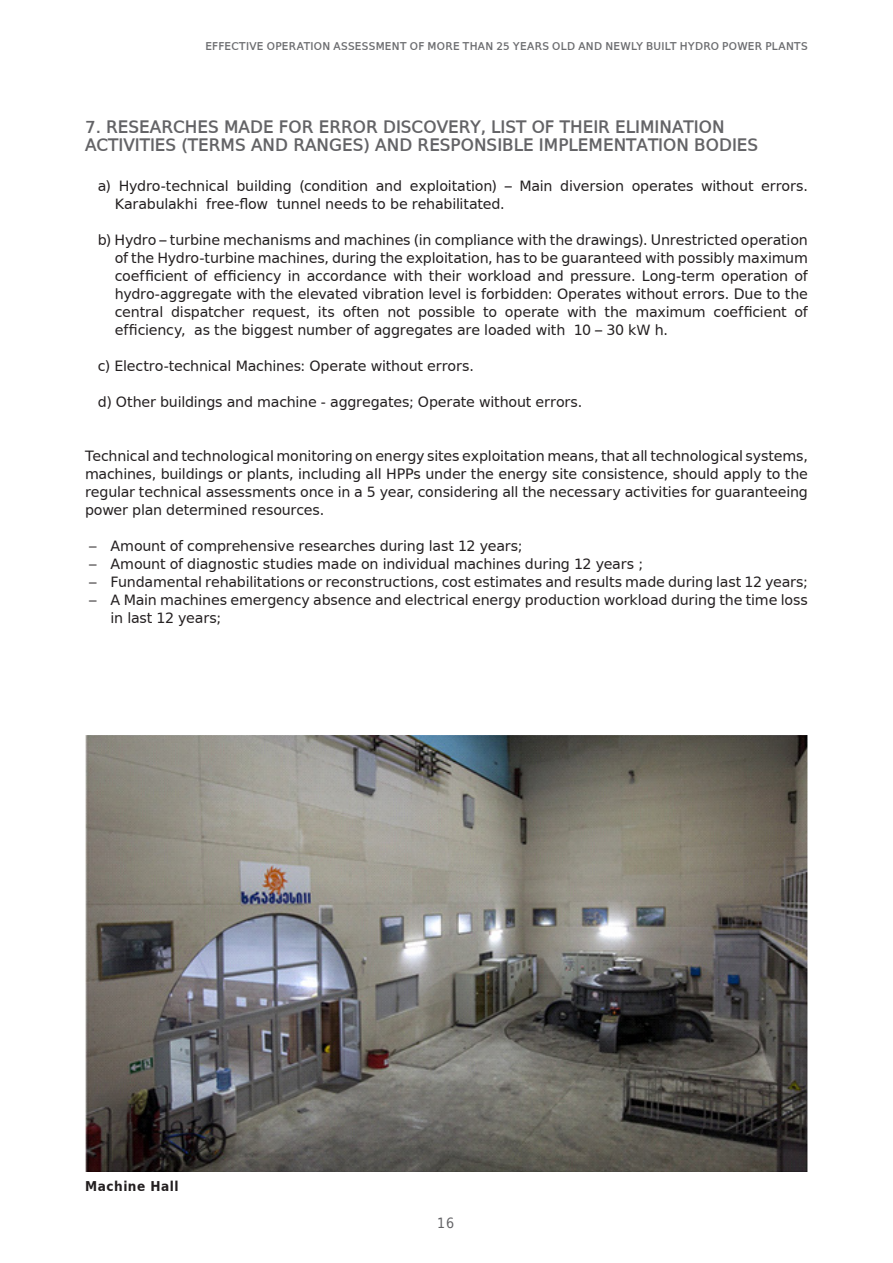
<style>
.page{position:relative;width:893px;height:1263px;background:#fff}
.page>*{position:absolute;margin:0;border:0;box-sizing:border-box;transform-origin:0 0}
.H2_Subtitl{font:18px/18px "BPGWEB001 Caps";letter-spacing:-.01em;color:#636366}
.FT_Blocksatz{font:15px/18px "DejaVu Sans";letter-spacing:-.015em;color:#231f20}
.t1{font:14.1px "DejaVu Sans Condensed";color:#636366}
.Quellenagaben{font:700 13.5px "DejaVu Sans Condensed";letter-spacing:.035em;color:#231f20}
.Fußnoten-__Marginalt{font:11.25px "BPGWEB001 Caps";letter-spacing:.015em;color:#6c6d70}
.s1{font-family:"Frutiger";font-weight:300}
</style>
<div class="page">
<img style="left:85px;top:735px;width:723px;height:437px">
<p class="Fußnoten-__Marginalt" style="left:205px;top:42px;width:604px">EFFECTIVE OPERATION ASSESSMENT OF MORE THAN 25 YEARS OLD AND NEWLY BUILT HYDRO POWER PLANTS</p>
<p class="H2_Subtitl" style="left:85px;top:119px;width:675px">7. RESEARCHES MADE FOR ERROR DISCOVERY, LIST OF THEIR ELIMINATION<br>ACTIVITIES (TERMS AND RANGES) AND RESPONSIBLE IMPLEMENTATION BODIES</p>
<p class="FT_Blocksatz" style="left:115px;top:178px;width:695px;text-indent:-17px">a) Hydro-technical building (condition and exploitation) – Main diversion operates without errors.<br>Karabulakhi free-flow tunnel needs to be rehabilitated.</p>
<p class="FT_Blocksatz" style="left:115px;top:232px;width:695px;text-align:justify;text-indent:-17px">b) Hydro – turbine mechanisms and machines (in compliance with the drawings). Unrestricted operation of the Hydro-turbine machines, during the exploitation, has to be guaranteed with possibly maximum coefficient of efficiency in accordance with their workload and pressure. Long-term operation of hydro-aggregate with the elevated vibration level is forbidden: Operates without errors. Due to the central dispatcher request, its often not possible to operate with the maximum coefficient of efficiency, as the biggest number of aggregates are loaded with 10 – 30 kW h.</p>
<p class="FT_Blocksatz" style="left:98px;top:358px;width:378px">c) Electro-technical Machines: Operate without errors.</p>
<p class="FT_Blocksatz" style="left:98px;top:394px;width:486px">d) Other buildings and machine - aggregates; Operate without errors.</p>
<p class="FT_Blocksatz" style="left:85px;top:448px;width:724px;text-align:justify">Technical and technological monitoring on energy sites exploitation means, that all technological systems, machines, buildings or plants, including all HPPs under the energy site consistence, should apply to the regular technical assessments once in a 5 year, considering all the necessary activities for guaranteeing power plan determined resources.</p>
<p class="FT_Blocksatz" style="left:89px;top:538px;width:435px"><span class="s1">–</span> Amount of comprehensive researches during last 12 years;</p>
<p class="FT_Blocksatz" style="left:89px;top:556px;width:555px"><span class="s1">–</span> Amount of diagnostic studies made on individual machines during 12 years ;</p>
<p class="FT_Blocksatz" style="left:89px;top:574px;width:720px"><span class="s1">–</span> Fundamental rehabilitations or reconstructions, cost estimates and results made during last 12 years;</p>
<p class="FT_Blocksatz" style="left:111px;top:592px;width:699px;text-indent:-21px"><span class="s1">–</span> A Main machines emergency absence and electrical energy production workload during the time loss in last 12 years;</p>
<p class="Quellenagaben" style="left:85px;top:1175px;width:95px">Machine Hall</p>
<p class="t1" style="left:437px;top:1211px;width:19px">16</p>
</div>
